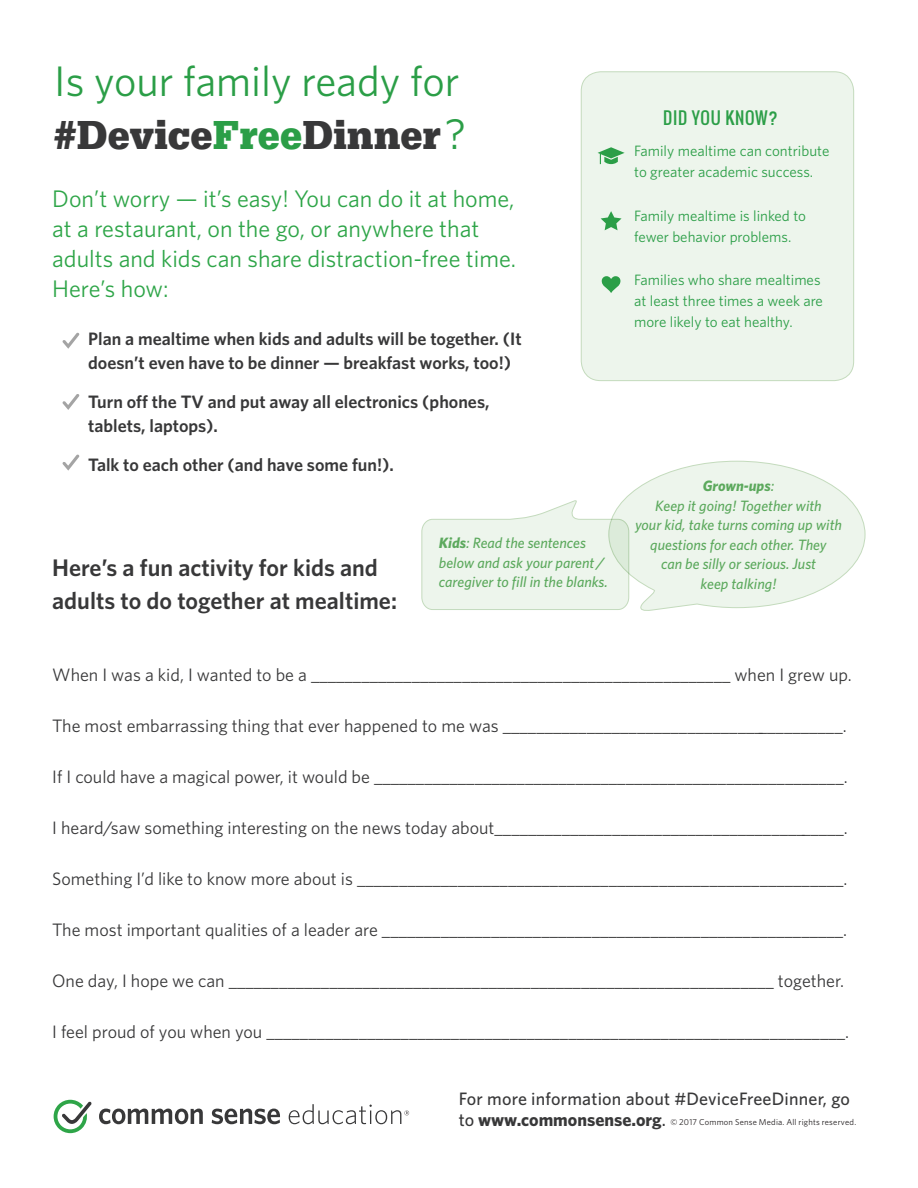
<style>
.page{position:relative;width:918px;height:1188px;background:#fff}
.page>*{position:absolute;margin:0;border:0;box-sizing:border-box;transform-origin:0 0}
.t1{font:42.75px "Whitney";color:#2b9e47}
.t2{font:700 42px "Egyptienne URW Nar";color:#383839}
.t3{font:24px/30px "Whitney";color:#2ea548}
.t4{font:600 24px/33px "Whitney";color:#383839}
.t5{font:18px "Whitney";color:#383839}
.t6{font:600 18px/24px "Whitney";color:#383839}
.t7{font:500 18px "Whitney";letter-spacing:.01em;color:#383839}
.t8{font:700 18px "Whitney";color:#383839}
.t9{font:16.5px "Oswald";letter-spacing:.04em;color:#2b9e47}
.t10{font:italic 500 15px/19.5px "Whitney";color:#5ca95d;text-align:center}
.t11{font:15px/21px "Whitney";color:#2b9e47}
.t12{font:8.55px "Whitney";letter-spacing:.025em;color:#231f20}
.s1{color:#2b9e47}
.s2{font-family:"Whitney";font-weight:400;font-size:42.75px;color:#2b9e47}
.s3{font-weight:700}
.s4{font-weight:500}
</style>
<div class="page">
<div style="left:581px;top:72px;width:273px;height:309px;background:#edf5ec;border-radius:20px"></div>
<div style="left:581px;top:71px;width:273px;height:310px;border:1px solid #c4dbbd;border-radius:20px"></div>
<svg style="left:421px;top:460px;width:445px;height:151px"></svg>
<svg style="left:99px;top:1109px;width:104px;height:15px"></svg>
<svg style="left:212px;top:1109px;width:68px;height:15px"></svg>
<svg style="left:54px;top:1100px;width:38px;height:33px"></svg>
<svg style="left:289px;top:1104px;width:120px;height:20px"></svg>
<svg style="left:62px;top:333px;width:18px;height:16px"></svg>
<svg style="left:62px;top:394px;width:18px;height:16px"></svg>
<svg style="left:62px;top:455px;width:18px;height:16px"></svg>
<svg style="left:598px;top:147px;width:27px;height:17px"></svg>
<svg style="left:602px;top:276px;width:18px;height:17px"></svg>
<svg style="left:601px;top:211px;width:21px;height:19px"></svg>
<p class="t1" style="left:54px;top:55px;width:407px">Is your family ready for</p>
<p class="t2" style="left:54px;top:110px;width:413px">#Device<span class="s1">Free</span>Dinner<span class="s2">?</span></p>
<p class="t3" style="left:52px;top:183px;width:465px">Don’t worry — it’s easy! You can do it at home, at a restaurant, on the go, or anywhere that adults and kids can share distraction-free time.<br>Here’s how:</p>
<p class="t6" style="left:88px;top:327px;width:435px">Plan a mealtime when kids and adults will be together. (It doesn’t even have to be dinner — breakfast works, too!)</p>
<p class="t6" style="left:88px;top:390px;width:403px">Turn off the TV and put away all electronics (phones, tablets, laptops).</p>
<p class="t6" style="left:88px;top:453px;width:307px">Talk to each other (and have some fun!).</p>
<p class="t4" style="left:52px;top:551px;width:346px">Here’s a fun activity for kids and adults to do together at mealtime:</p>
<p class="t10" style="left:439px;top:533px;width:170px;text-align:left"><span class="s3">Kids</span>: Read the sentences below and ask your parent / caregiver to fill in the blanks.</p>
<p class="t9" style="left:663px;top:106px;width:116px">DID YOU KNOW?</p>
<p class="t11" style="left:634px;top:140px;width:197px">Family mealtime can contribute to greater academic success.</p>
<p class="t11" style="left:634px;top:205px;width:173px">Family mealtime is linked to fewer behavior problems.</p>
<p class="t11" style="left:634px;top:269px;width:190px">Families who share mealtimes at least three times a week are more likely to eat healthy.</p>
<p class="t10" style="left:635px;top:476px;width:208px"><span class="s3">Grown-ups</span>:<br>Keep it going! Together with<br>your kid, take turns coming up with questions for each other. They<br>can be silly or serious. Just<br>keep talking!</p>
<p class="t5" style="left:52px;top:664px;width:801px">When I was a kid, I wanted to be a __________________________________________________ when I grew up.</p>
<p class="t5" style="left:52px;top:715px;width:796px">The most embarrassing thing that ever happened to me was _________________________________________.</p>
<p class="t5" style="left:52px;top:766px;width:797px">If I could have a magical power, it would be ________________________________________________________.</p>
<p class="t5" style="left:52px;top:817px;width:797px">I heard/saw something interesting on the news today about__________________________________________.</p>
<p class="t5" style="left:52px;top:868px;width:797px">Something I’d like to know more about is __________________________________________________________.</p>
<p class="t5" style="left:52px;top:919px;width:797px">The most important qualities of a leader are _______________________________________________________.</p>
<p class="t5" style="left:52px;top:970px;width:793px">One day, I hope we can _________________________________________________________________ together.</p>
<p class="t5" style="left:52px;top:1021px;width:798px">I feel proud of you when you _____________________________________________________________________.</p>
<p class="t7" style="left:459px;top:1088px;width:393px">For more information about #DeviceFreeDinner, go</p>
<p class="t8" style="left:459px;top:1109px;width:209px"><span class="s4">to</span> www.commonsense.org<span class="s4">.</span></p>
<p class="t12" style="left:670px;top:1117px;width:187px">© 2017 Common Sense Media. All rights reserved.</p>
</div>
